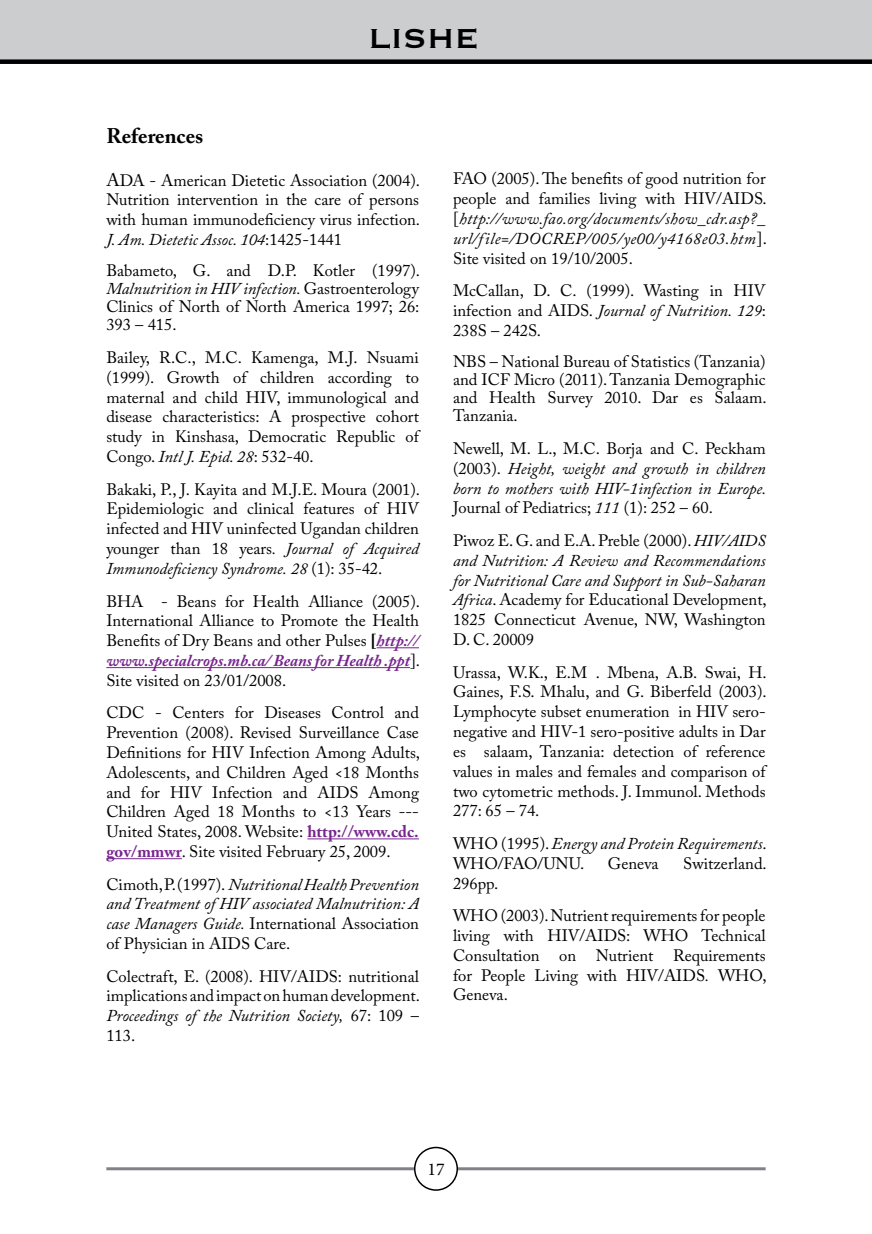
<style>
.page{position:relative;width:872px;height:1234px;background:#fff}
.page>*{position:absolute;margin:0;border:0;box-sizing:border-box;transform-origin:0 0}
.t1{font:36px "Copperplate";color:#000}
.t2{font:700 21px "Adobe Caslon Pro";color:#000}
.t3{font:18px "Minion Pro";color:#000}
.t4{font:16.5px/19.8px "Adobe Caslon Pro";color:#000;text-align:justify}
.t5{font:italic 16.5px/19.8px "Adobe Caslon Pro";color:#000;text-align:justify}
.s1{font-size:18px}
.s2{font-style:italic}
.s3{font-weight:700}
.s4{font-weight:700;font-style:italic;color:#78258f}
.s5{font-weight:700;color:#78258f}
.s6{font-style:normal}
</style>
<div class="page">
<hr style="left:106px;top:1166px;width:659px;height:3px;background:#808285">
<div style="left:415px;top:1147px;width:42px;height:42px;background:#fff;border-radius:50%"></div>
<div style="left:414px;top:1146px;width:44px;height:44px;border:2px solid #000;border-radius:50%"></div>
<div style="left:0;top:0;width:872px;height:64px;background:#cbcdce"></div>
<div style="left:0;top:59px;width:872px;height:5px;background:#000"></div>
<hr style="left:376px;top:647px;width:43px;height:1px;background:#78258f">
<hr style="left:106px;top:667px;width:304px;height:1px;background:#78258f">
<hr style="left:307px;top:838px;width:112px;height:1px;background:#78258f">
<hr style="left:106px;top:858px;width:76px;height:1px;background:#78258f">
<h1 class="t1" style="left:369px;top:15px;width:112px">Lishe</h1>
<p class="t2" style="left:106px;top:123px;width:99px">References</p>
<p class="t4" style="left:106px;top:170px;width:315px"><span class="s1">A</span>DA - American Dietetic Association (2004).<br>Nutrition intervention in the care of persons with human immunodeficiency virus infection.<br><span class="s2">J. Am. Dietetic Assoc. 104</span>:1425-1441</p>
<p class="t4" style="left:106px;top:261px;width:315px;line-height:18.1px">Babameto, G. and D.P. Kotler (1997).<br><span class="s2">Malnutrition in HIV infection.</span> Gastroenterology Clinics of North of North America 1997; 26:<br>393 – 415.</p>
<p class="t4" style="left:106px;top:347px;width:314px">Bailey, R.C., M.C. Kamenga, M.J. Nsuami (1999). Growth of children according to maternal and child HIV, immunological and disease characteristics: A prospective cohort study in Kinshasa, Democratic Republic of Congo. <span class="s2">Intl J. Epid. 28</span>: 532-40.</p>
<p class="t4" style="left:106px;top:479px;width:315px">Bakaki, P., J. Kayita and M.J.E. Moura (2001).<br>Epidemiologic and clinical features of HIV infected and HIV uninfected Ugandan children younger than 18 years<span class="s2">. Journal of Acquired Immunodeficiency Syndrome. 28</span> (1): 35-42.</p>
<p class="t4" style="left:106px;top:590px;width:315px">BHA - Beans for Health Alliance (2005).<br>International Alliance to Promote the Health Benefits of Dry Beans and other Pulses <span class="s3">[</span><span class="s4">http:// www.specialcrops.mb.ca/ Beans for Health .ppt</span>].<br>Site visited on 23/01/2008.</p>
<p class="t4" style="left:106px;top:702px;width:315px">CDC - Centers for Diseases Control and Prevention (2008). Revised Surveillance Case Definitions for HIV Infection Among Adults, Adolescents, and Children Aged &lt;18 Months and for HIV Infection and AIDS Among Children Aged 18 Months to &lt;13 Years --- United States, 2008. Website: <span class="s5">http://www.cdc. gov/mmwr</span>. Site visited February 25, 2009.</p>
<p class="t5" style="left:106px;top:873px;width:314px"><span class="s6">Cimoth, P. (1997).</span> Nutritional Health Prevention and Treatment of HIV associated Malnutrition: A case Managers Guide. <span class="s6">International Association of Physician in AIDS Care.</span></p>
<p class="t4" style="left:106px;top:965px;width:315px">Colectraft, E. (2008). HIV/AIDS: nutritional implications and impact on human development.<br><span class="s2">Proceedings of the Nutrition Society,</span> 67: 109 – 113.</p>
<p class="t4" style="left:453px;top:169px;width:315px">FAO (2005). The benefits of good nutrition for people and families living with HIV/AIDS. [<span class="s2">http://www.fao.org/documents/show_cdr.asp?_ url/file=/DOCREP/005/ye00/y4168e03.htm</span>].<br>Site visited on 19/10/2005.</p>
<p class="t4" style="left:453px;top:280px;width:315px">McCallan, D. C. (1999). Wasting in HIV infection and AIDS. <span class="s2">Journal of Nutrition. 129</span>:<br>238S – 242S.</p>
<p class="t4" style="left:453px;top:352px;width:315px;line-height:18.1px">NBS – National Bureau of Statistics (Tanzania) and ICF Micro (2011). Tanzania Demographic and Health Survey 2010. Dar es Salaam.<br>Tanzania.</p>
<p class="t5" style="left:453px;top:438px;width:315px"><span class="s6">Newell, M. L., M.C. Borja and C. Peckham (2003).</span> Height, weight and growth in children born to mothers with HIV-1infection in Europe.<br><span class="s6">Journal of Pediatrics;</span> 111 <span class="s6">(1): 252 – 60.</span></p>
<p class="t4" style="left:453px;top:530px;width:315px">Piwoz E. G. and E.A. Preble (2000). <span class="s2">HIV/AIDS and Nutrition: A Review and Recommendations for Nutritional Care and Support in Sub-Saharan Africa</span>. Academy for Educational Development, 1825 Connecticut Avenue, NW, Washington D. C. 20009</p>
<p class="t4" style="left:453px;top:662px;width:315px">Urassa, W.K., E.M . Mbena, A.B. Swai, H.<br>Gaines, F.S. Mhalu, and G. Biberfeld (2003).<br>Lymphocyte subset enumeration in HIV sero&shy;negative and HIV-1 sero-positive adults in Dar es salaam, Tanzania: detection of reference values in males and females and comparison of two cytometric methods. J. Immunol. Methods 277: 65 – 74.</p>
<p class="t5" style="left:453px;top:833px;width:315px"><span class="s6">WHO (1995).</span> Energy and Protein Requirements<span class="s6">.<br>WHO/FAO/UNU.</span></p>
<p class="t4" style="left:608px;top:852px;width:52px">Geneva</p>
<p class="t4" style="left:683px;top:852px;width:85px">Switzerland.</p>
<p class="t4" style="left:453px;top:866px;width:314px;line-height:32.5px">296pp.<br>WHO (2003). Nutrient requirements for people</p>
<p class="t4" style="left:453px;top:925px;width:315px">living with HIV/AIDS: WHO Technical Consultation on Nutrient Requirements for People Living with HIV/AIDS<span class="s2">.</span> WHO, Geneva.</p>
<p class="t3" style="left:427px;top:1156px;width:19px">17</p>
</div>
